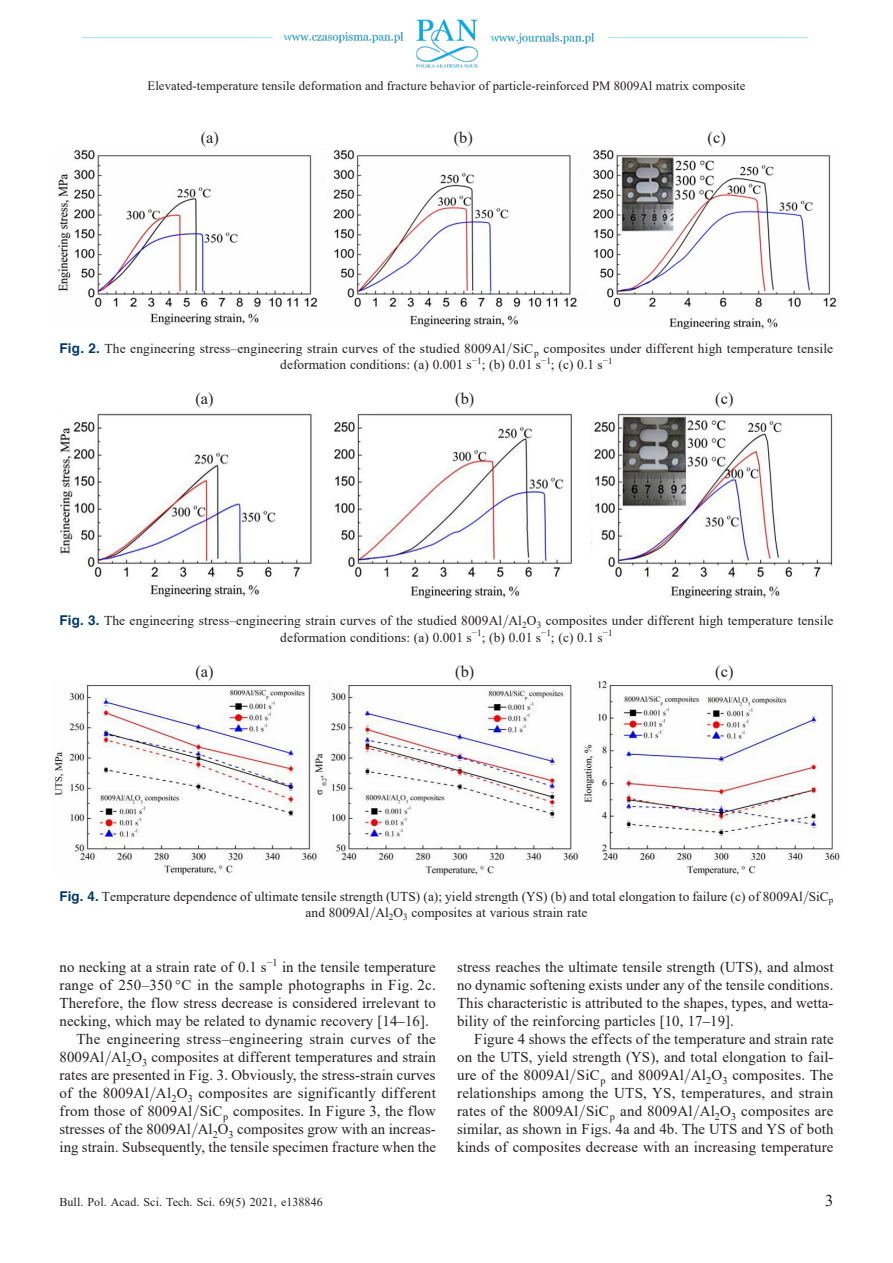
<style>
.page{position:relative;width:893px;height:1263px;background:#fff}
.page>*{position:absolute;margin:0;border:0;box-sizing:border-box;transform-origin:0 0}
.Biu_Tekst_podst__bez{font:16.5px "Times New Roman";color:#231f20}
.Biu_Tekst_podst{font:15px/18px "Times New Roman";letter-spacing:.005em;color:#231f20;text-align:justify}
.Biu_Tekst_podst__bez-2{font:15px/18px "Times New Roman";letter-spacing:.005em;color:#231f20;text-align:justify}
.Biu_Podpis_2{font:13.5px/16.5px "Times New Roman";letter-spacing:.01em;color:#231f20;text-align:center}
.t1{font:12.75px "Times New Roman";letter-spacing:.005em;color:#231f20}
.t2{font:12px "Times New Roman";letter-spacing:.005em;color:#231f20}
.s1{font-family:"Helvetica";font-weight:700;color:#00386c}
.s2{font-family:"Cmr 10"}
</style>
<div class="page">
<img style="left:82px;top:19px;width:727px;height:49px">
<img style="left:58px;top:149px;width:779px;height:179px">
<img style="left:60px;top:413px;width:772px;height:186px">
<img style="left:54px;top:680px;width:786px;height:196px">
<p class="t1" style="left:147px;top:76px;width:600px">Elevated-temperature tensile deformation and fracture behavior of particle-reinforced PM 8009Al matrix composite</p>
<p class="Biu_Tekst_podst__bez" style="left:201px;top:126px;width:20px">(a)</p>
<p class="Biu_Tekst_podst__bez" style="left:454px;top:126px;width:21px">(b)</p>
<p class="Biu_Tekst_podst__bez" style="left:708px;top:126px;width:20px">(c)</p>
<p class="Biu_Podpis_2" style="left:60px;top:340px;width:775px"><span class="s1">Fig. 2.</span> The engineering stress–engineering strain curves of the studied 8009Al<span class="s2">/</span>SiC<sub>p</sub> composites under different high temperature tensile deformation conditions: (a) 0.001 s<sup>−1</sup>; (b) 0.01 s<sup>−1</sup>; (c) 0.1 s<sup>−1</sup></p>
<p class="Biu_Tekst_podst__bez" style="left:195px;top:387px;width:20px">(a)</p>
<p class="Biu_Tekst_podst__bez" style="left:455px;top:387px;width:21px">(b)</p>
<p class="Biu_Tekst_podst__bez" style="left:715px;top:387px;width:20px">(c)</p>
<p class="Biu_Podpis_2" style="left:60px;top:612px;width:775px"><span class="s1">Fig. 3.</span> The engineering stress–engineering strain curves of the studied 8009Al<span class="s2">/</span>Al<sub>2</sub>O<sub>3</sub> composites under different high temperature tensile deformation conditions: (a) 0.001 s<sup>−1</sup>; (b) 0.01 s<sup>−1</sup>; (c) 0.1 s<sup>−1</sup></p>
<p class="Biu_Tekst_podst__bez" style="left:195px;top:659px;width:20px">(a)</p>
<p class="Biu_Tekst_podst__bez" style="left:455px;top:659px;width:21px">(b)</p>
<p class="Biu_Tekst_podst__bez" style="left:715px;top:659px;width:20px">(c)</p>
<p class="Biu_Podpis_2" style="left:60px;top:887px;width:775px"><span class="s1">Fig. 4.</span> Temperature dependence of ultimate tensile strength (UTS) (a); yield strength (YS) (b) and total elongation to failure (c) of 8009Al<span class="s2">/</span>SiC<sub>p </sub>and 8009Al<span class="s2">/</span>Al<sub>2</sub>O<sub>3</sub> composites at various strain rate</p>
<p class="Biu_Tekst_podst__bez-2" style="left:60px;top:958px;width:378px">no necking at a strain rate of 0.1 s<sup>−1</sup> in the tensile temperature range of 250–350 °C in the sample photographs in Fig. 2c.<br>Therefore, the flow stress decrease is considered irrelevant to necking, which may be related to dynamic recovery [14‒16].</p>
<p class="Biu_Tekst_podst" style="left:60px;top:1030px;width:378px;text-indent:17px">The engineering stress–engineering strain curves of the 8009Al<span class="s2">/</span>Al<sub>2</sub>O<sub>3</sub> composites at different temperatures and strain rates are presented in Fig. 3. Obviously, the stress-strain curves of the 8009Al<span class="s2">/</span>Al<sub>2</sub>O<sub>3</sub> composites are significantly different from those of 8009Al<span class="s2">/</span>SiC<sub>p</sub> composites. In Figure 3, the flow stresses of the 8009Al<span class="s2">/</span>Al<sub>2</sub>O<sub>3</sub> composites grow with an increas&shy;ing strain. Subsequently, the tensile specimen fracture when the</p>
<p class="t2" style="left:60px;top:1194px;width:265px">Bull. Pol. Acad. Sci. Tech. Sci. 69(5) 2021, e138846</p>
<p class="Biu_Tekst_podst" style="left:457px;top:958px;width:378px">stress reaches the ultimate tensile strength (UTS), and almost no dynamic softening exists under any of the tensile conditions.<br>This characteristic is attributed to the shapes, types, and wetta&shy;bility of the reinforcing particles [10, 17‒19].</p>
<p class="Biu_Tekst_podst" style="left:457px;top:1030px;width:378px;text-indent:17px">Figure 4 shows the effects of the temperature and strain rate on the UTS, yield strength (YS), and total elongation to fail&shy;ure of the 8009Al<span class="s2">/</span>SiC<sub>p</sub> and 8009Al<span class="s2">/</span>Al<sub>2</sub>O<sub>3</sub> composites. The relationships among the UTS, YS, temperatures, and strain rates of the 8009Al<span class="s2">/</span>SiC<sub>p</sub> and 8009Al<span class="s2">/</span>Al<sub>2</sub>O<sub>3</sub> composites are similar, as shown in Figs. 4a and 4b. The UTS and YS of both kinds of composites decrease with an increasing temperature</p>
<p class="Biu_Tekst_podst__bez" style="left:825px;top:1189px;width:10px">3</p>
</div>
